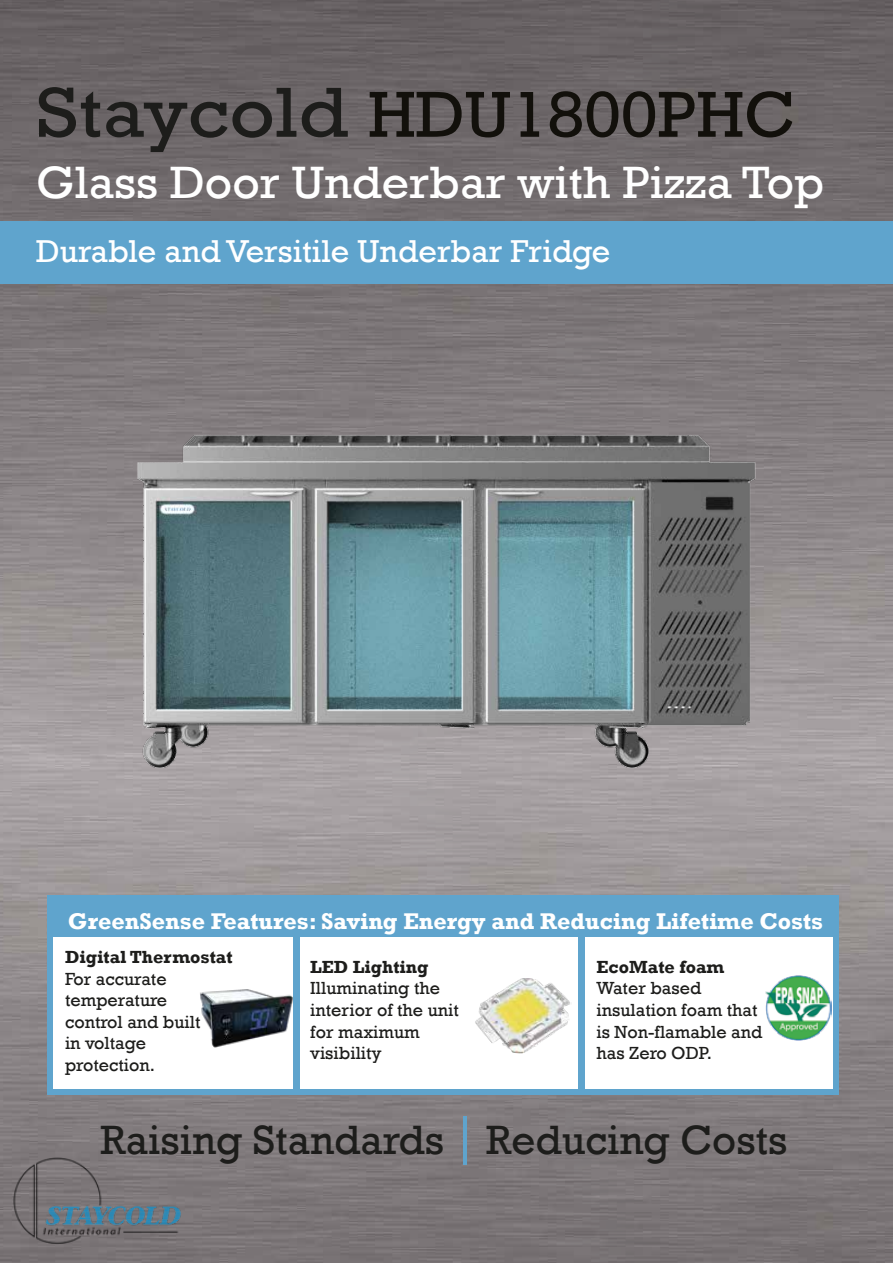
<style>
.page{position:relative;width:893px;height:1263px;background:#fff}
.page>*{position:absolute;margin:0;border:0;box-sizing:border-box;transform-origin:0 0}
.t1{font:66px "Rockwell";color:#12100b}
.t2{font:46.5px "Rockwell";color:#fff}
.t3{font:42px "Rockwell";color:#1d1d1b}
.t4{font:32.4px "Rockwell";color:#fff}
.t5{font:700 23.4px "Rockwell";color:#fff}
.t6{font:18px/21.6px "Rockwell";color:#1d1d1b}
.t7{font:700 18px "Rockwell";color:#1d1d1b}
.s1{font-size:72px;color:#1d1d1b}
</style>
<div class="page">
<img style="left:0;top:0;width:893px;height:1263px">
<div style="left:0;top:222px;width:893px;height:61px;background:#5fa4cd"></div>
<img style="left:48px;top:937px;width:5px;height:151px">
<div style="left:47px;top:895px;width:792px;height:42px;background:#5fa4cd"></div>
<img style="left:47px;top:1088px;width:792px;height:6px">
<img style="left:833px;top:935px;width:6px;height:158px">
<div style="left:53px;top:937px;width:780px;height:151px;background:#fff"></div>
<img style="left:578px;top:934px;width:6px;height:158px">
<img style="left:293px;top:934px;width:6px;height:158px">
<img style="left:765px;top:975px;width:66px;height:65px">
<img style="left:200px;top:987px;width:95px;height:61px">
<img style="left:475px;top:978px;width:95px;height:75px">
<img style="left:12px;top:1155px;width:171px;height:90px">
<img style="left:464px;top:1116px;width:2px;height:48px">
<img style="left:118px;top:418px;width:655px;height:364px">
<h1 class="t1" style="left:36px;top:76px;width:761px"><span class="s1">Staycold</span> HDU1800PHC</h1>
<h2 class="t2" style="left:36px;top:156px;width:789px">Glass Door Underbar with Pizza Top</h2>
<h3 class="t4" style="left:36px;top:232px;width:576px">Durable and Versitile Underbar Fridge</h3>
<p class="t5" style="left:68px;top:907px;width:756px">GreenSense Features: Saving Energy and Reducing Lifetime Costs</p>
<p class="t7" style="left:65px;top:946px;width:169px">Digital Thermostat</p>
<p class="t6" style="left:65px;top:968px;width:137px">For accurate temperature control and built in voltage protection.</p>
<p class="t7" style="left:310px;top:956px;width:120px">LED Lighting</p>
<p class="t6" style="left:310px;top:978px;width:150px">Illuminating the interior of the unit for maximum visibility</p>
<p class="t7" style="left:597px;top:956px;width:129px">EcoMate foam</p>
<p class="t6" style="left:597px;top:978px;width:167px">Water based insulation foam that is Non-flamable and has Zero ODP.</p>
<h3 class="t3" style="left:101px;top:1115px;width:688px">Raising Standards Reducing Costs</h3>
</div>
